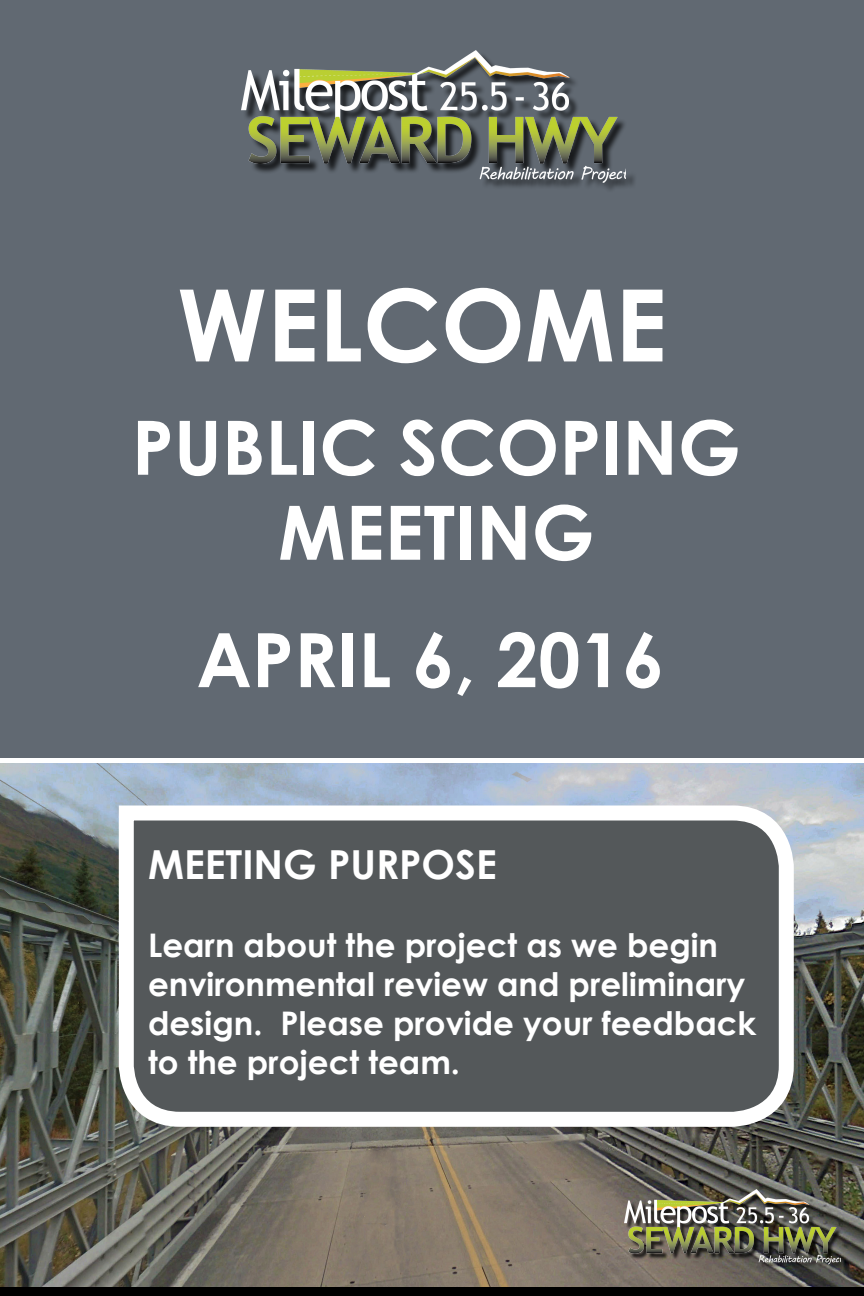
<style>
.page{position:relative;width:864px;height:1296px;background:#fff}
.page>*{position:absolute;margin:0;border:0;box-sizing:border-box;transform-origin:0 0}
.t1{font:700 100px "Century Gothic";color:#fff}
.t2{font:700 75px/85px "Century Gothic";color:#fff;text-align:center}
.t3{font:700 40px "Century Gothic";color:#fff}
.t4{font:700 32.5px/39px "Century Gothic";color:#fff}
</style>
<div class="page">
<div style="left:0;top:0;width:864px;height:758px;background:#616972"></div>
<div style="left:243px;top:52px;width:394px;height:141px;background:#000;opacity:.75"></div>
<img style="left:241px;top:51px;width:385px;height:132px">
<img style="left:0;top:763px;width:864px;height:524px">
<div style="left:0;top:1287px;width:864px;height:9px;background:#000"></div>
<div style="left:625px;top:1191px;width:222px;height:79px;background:#000;opacity:.75"></div>
<img style="left:624px;top:1190px;width:217px;height:75px">
<svg style="left:111px;top:798px;width:690px;height:336px"></svg>
<p class="t1" style="left:177px;top:249px;width:491px">WELCOME</p>
<p class="t2" style="left:132px;top:402px;width:611px">PUBLIC SCOPING<br>MEETING</p>
<p class="t2" style="left:196px;top:614px;width:469px">APRIL 6, 2016</p>
<p class="t3" style="left:148px;top:834px;width:350px">MEETING PURPOSE</p>
<p class="t4" style="left:148px;top:924px;width:610px">Learn about the project as we begin environmental review and preliminary design. Please provide your feedback to the project team.</p>
</div>
